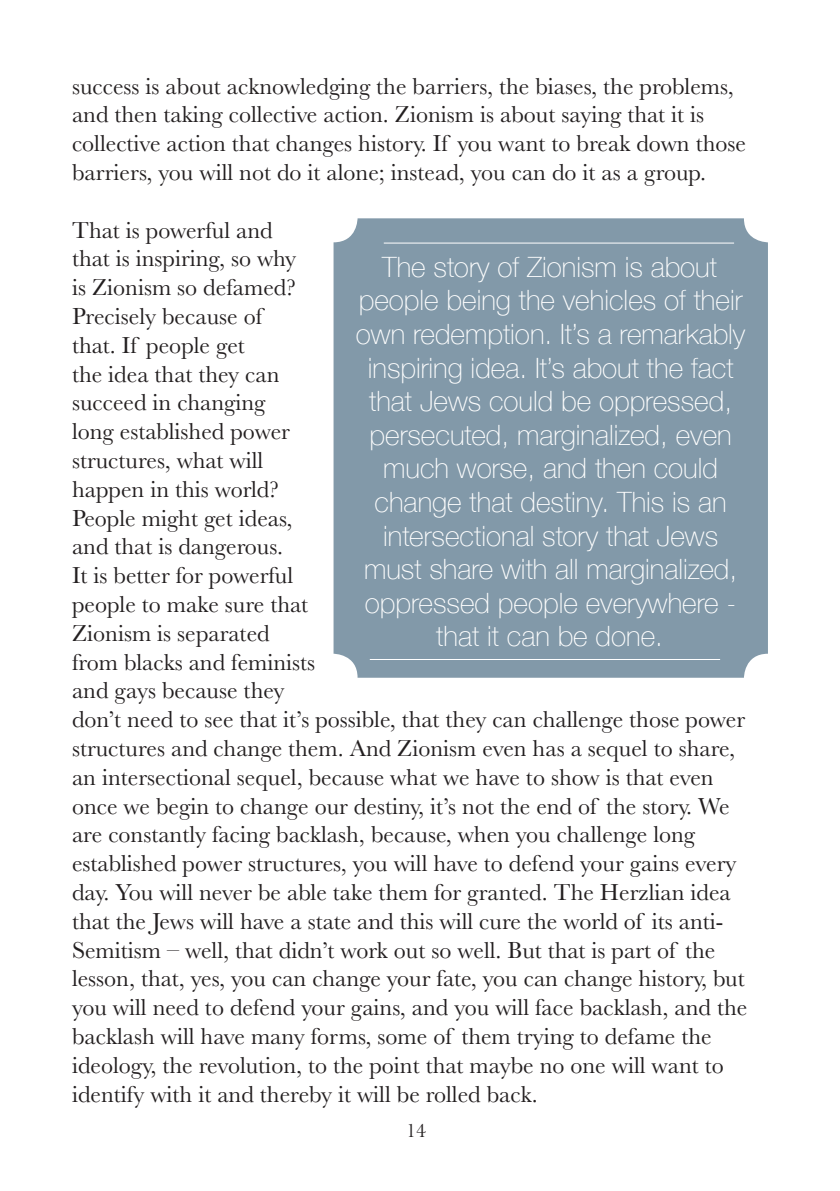
<style>
.page{position:relative;width:840px;height:1191px;background:#fff}
.page>*{position:absolute;margin:0;border:0;box-sizing:border-box;transform-origin:0 0}
.t1{font:100 28px/33.6px "Helvetica Neue";color:#fff;text-align:center}
.t2{font:24px/28.8px "Baskerville";color:#231f20}
.t3{font:20px "Baskerville";color:#231f20}
</style>
<div class="page">
<div style="left:333px;top:218px;width:435px;height:460px;background:#8299a9;border-radius:24px"></div>
<hr style="left:384px;top:243px;width:350px;height:1px;background:#fff">
<hr style="left:370px;top:659px;width:350px;height:1px;background:#fff">
<p class="t2" style="left:72px;top:72px;width:675px">success is about acknowledging the barriers, the biases, the problems, and then taking collective action. Zionism is about saying that it is collective action that changes history. If you want to break down those barriers, you will not do it alone; instead, you can do it as a group.</p>
<p class="t2" style="left:72px;top:216px;width:676px">That is powerful and<br>that is inspiring, so why<br>is Zionism so defamed?<br>Precisely because of<br>that. If people get<br>the idea that they can<br>succeed in changing<br>long established power<br>structures, what will<br>happen in this world?<br>People might get ideas,<br>and that is dangerous.<br>It is better for powerful<br>people to make sure that<br>Zionism is separated<br>from blacks and feminists<br>and gays because they<br>don’t need to see that it’s possible, that they can challenge those power structures and change them. And Zionism even has a sequel to share, an intersectional sequel, because what we have to show is that even once we begin to change our destiny, it’s not the end of the story. We are constantly facing backlash, because, when you challenge long established power structures, you will have to defend your gains every day. You will never be able take them for granted. The Herzlian idea that the Jews will have a state and this will cure the world of its anti-Semitism – well, that didn’t work out so well. But that is part of the lesson, that, yes, you can change your fate, you can change history, but you will need to defend your gains, and you will face backlash, and the backlash will have many forms, some of them trying to defame the ideology, the revolution, to the point that maybe no one will want to identify with it and thereby it will be rolled back.</p>
<p class="t3" style="left:406px;top:1118px;width:21px">14</p>
<p class="t1" style="left:356px;top:249px;width:391px">The story of Zionism is about people being the vehicles of their own redemption. It’s a remarkably inspiring idea. It’s about the fact that Jews could be oppressed, persecuted, marginalized, even much worse, and then could change that destiny. This is an intersectional story that Jews must share with all marginalized, oppressed people everywhere -</p>
<p class="t1" style="left:436px;top:618px;width:228px">that it can be done.</p>
</div>
